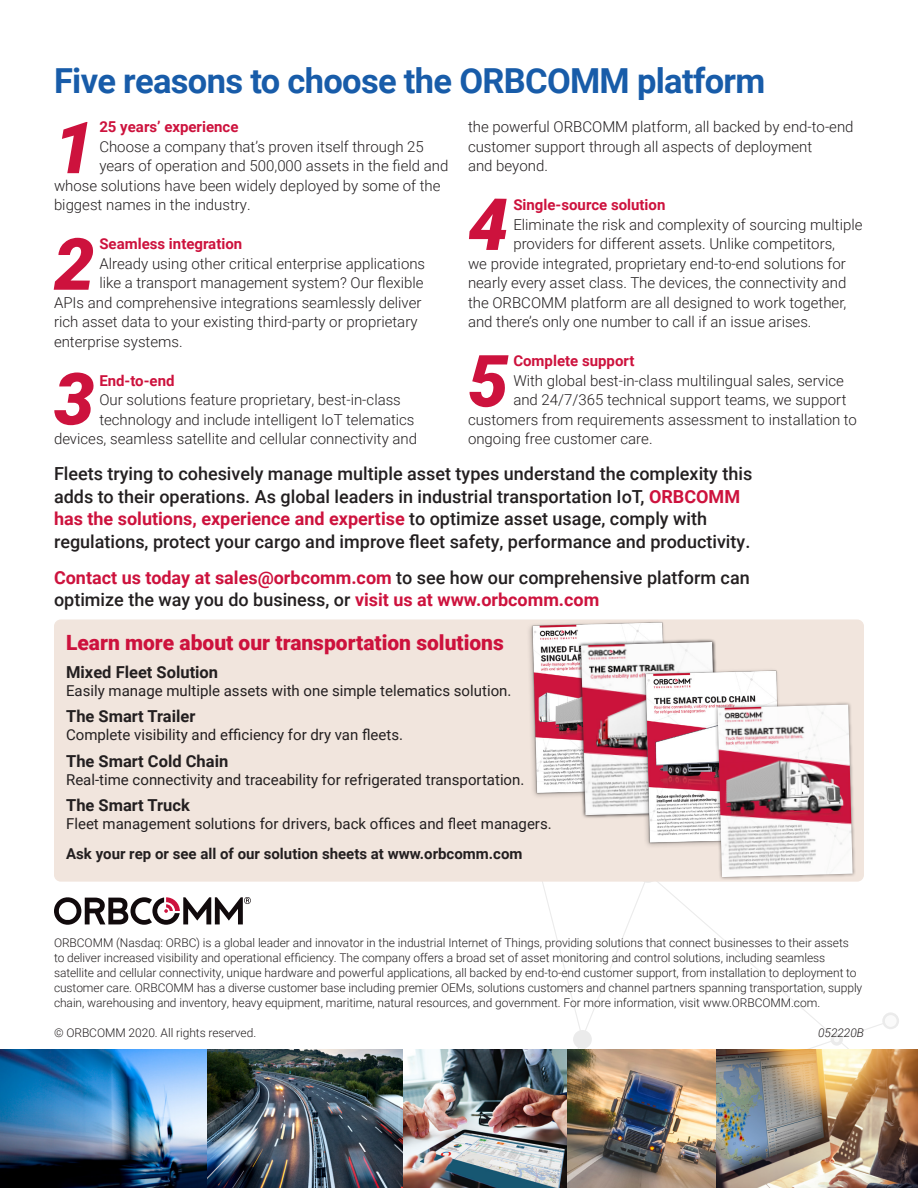
<style>
.page{position:relative;width:918px;height:1188px;background:#fff}
.page>*{position:absolute;margin:0;border:0;box-sizing:border-box;transform-origin:0 0}
._2020_-_5_Reasons{font:italic 900 72px "Roboto";color:#cd123d}
._2020_-_Blue_Heading{font:700 34.5px "Roboto";letter-spacing:-.02em;color:#185ca9}
._2020_-_CTA_on_Back{font:900 21px "Roboto";color:#cd123d}
._2020_-_CTA_on_Back-2{font:500 18px/22.5px "Roboto";color:#231f20}
._2020_-_CTA_on_Back-3{font:700 16.5px "Roboto";color:#231f20}
._2020_-_Body{font:300 15px/19.5px "Roboto";color:#231f20}
._2020_-_CTA_on_Back-4{font:15px "Roboto";color:#231f20}
._2020_-_Subhead_Body{font:700 15px "Roboto";color:#cd123d}
._2020_-_CTA_on_Back-5{font:700 15px "Roboto";color:#231f20}
._2020_-_Body-2{font:700 15px "Roboto";color:#cd123d}
._2020_-_Boilerplate{font:300 12px/15px "Roboto";letter-spacing:-.005em;color:#231f20}
._2020_-_Boilerplate-2{font:italic 300 12px "Roboto";letter-spacing:-.005em;color:#231f20}
.s1{font-weight:700;color:#cd123d}
</style>
<div class="page">
<img style="left:206px;top:1049px;width:198px;height:139px">
<svg style="left:54px;top:897px;width:197px;height:27px"></svg>
<img style="left:0;top:1049px;width:206px;height:139px">
<img style="left:404px;top:1049px;width:514px;height:139px">
<div style="left:54px;top:620px;width:810px;height:262px;background:#f1e5dd;border-radius:7px"></div>
<img style="left:529px;top:621px;width:135px;height:176px">
<svg style="left:578px;top:639px;width:137px;height:179px"></svg>
<img style="left:581px;top:642px;width:135px;height:173px">
<img style="left:640px;top:668px;width:138px;height:178px">
<div style="left:715px;top:701px;width:141px;height:179px;background:#231f20;opacity:.53"></div>
<img style="left:718px;top:705px;width:135px;height:172px">
<p class="_2020_-_Blue_Heading" style="left:54px;top:57px;width:713px">Five reasons to choose the ORBCOMM platform</p>
<p class="_2020_-_Subhead_Body" style="left:99px;top:116px;width:141px">25 years’ experience</p>
<p class="_2020_-_Body" style="left:99px;top:136px;width:326px">Choose a company that’s proven itself through 25</p>
<p class="_2020_-_Body" style="left:99px;top:155px;width:351px">years of operation and 500,000 assets in the field and</p>
<p class="_2020_-_Body" style="left:54px;top:175px;width:388px">whose solutions have been widely deployed by some of the</p>
<p class="_2020_-_Body" style="left:54px;top:194px;width:198px">biggest names in the industry.</p>
<p class="_2020_-_Subhead_Body" style="left:99px;top:233px;width:144px">Seamless integration</p>
<p class="_2020_-_Body" style="left:99px;top:253px;width:327px">Already using other critical enterprise applications</p>
<p class="_2020_-_Body" style="left:99px;top:272px;width:326px">like a transport management system? Our flexible</p>
<p class="_2020_-_Body" style="left:54px;top:292px;width:369px">APIs and comprehensive integrations seamlessly deliver</p>
<p class="_2020_-_Body" style="left:54px;top:311px;width:365px">rich asset data to your existing third-party or proprietary</p>
<p class="_2020_-_Body" style="left:54px;top:331px;width:130px">enterprise systems.</p>
<p class="_2020_-_Body-2" style="left:99px;top:370px;width:77px">End-to-end</p>
<p class="_2020_-_Body" style="left:99px;top:389px;width:303px">Our solutions feature proprietary, best-in-class</p>
<p class="_2020_-_Body" style="left:99px;top:409px;width:317px">technology and include intelligent IoT telematics</p>
<p class="_2020_-_Body" style="left:54px;top:428px;width:365px">devices, seamless satellite and cellular connectivity and</p>
<p class="_2020_-_Body" style="left:468px;top:116px;width:387px">the powerful ORBCOMM platform, all backed by end-to-end customer support through all aspects of deployment</p>
<p class="_2020_-_Body" style="left:468px;top:155px;width:82px">and beyond.</p>
<p class="_2020_-_Subhead_Body" style="left:513px;top:194px;width:154px">Single-source solution</p>
<p class="_2020_-_Body" style="left:513px;top:214px;width:351px">Eliminate the risk and complexity of sourcing multiple</p>
<p class="_2020_-_Body" style="left:513px;top:233px;width:323px">providers for different assets. Unlike competitors,</p>
<p class="_2020_-_Body" style="left:468px;top:253px;width:379px">we provide integrated, proprietary end-to-end solutions for</p>
<p class="_2020_-_Body" style="left:468px;top:272px;width:380px">nearly every asset class. The devices, the connectivity and</p>
<p class="_2020_-_Body" style="left:468px;top:292px;width:380px">the ORBCOMM platform are all designed to work together,</p>
<p class="_2020_-_Body" style="left:468px;top:311px;width:345px">and there’s only one number to call if an issue arises.</p>
<p class="_2020_-_Subhead_Body" style="left:513px;top:350px;width:123px">Complete support</p>
<p class="_2020_-_Body" style="left:513px;top:370px;width:332px">With global best-in-class multilingual sales, service</p>
<p class="_2020_-_Body" style="left:513px;top:389px;width:335px">and 24/7/365 technical support teams, we support</p>
<p class="_2020_-_Body" style="left:468px;top:409px;width:391px">customers from requirements assessment to installation to</p>
<p class="_2020_-_Body" style="left:468px;top:428px;width:186px">ongoing free customer care.</p>
<p class="_2020_-_5_Reasons" style="left:54px;top:97px;width:42px">1</p>
<p class="_2020_-_5_Reasons" style="left:468px;top:174px;width:42px">4</p>
<p class="_2020_-_5_Reasons" style="left:54px;top:214px;width:42px">2</p>
<p class="_2020_-_5_Reasons" style="left:468px;top:330px;width:42px">5</p>
<p class="_2020_-_5_Reasons" style="left:54px;top:348px;width:42px">3</p>
<p class="_2020_-_CTA_on_Back-2" style="left:54px;top:462px;width:700px">Fleets trying to cohesively manage multiple asset types understand the complexity this adds to their operations. As global leaders in industrial transportation IoT, <span class="s1">ORBCOMM has the solutions, experience and expertise</span> to optimize asset usage, comply with regulations, protect your cargo and improve fleet safety, performance and productivity.</p>
<p class="_2020_-_CTA_on_Back-2" style="left:54px;top:565px;width:697px"><span class="s1">Contact us today at sales@orbcomm.com</span> to see how our comprehensive platform can optimize the way you do business, or <span class="s1">visit us at www.orbcomm.com</span></p>
<p class="_2020_-_CTA_on_Back" style="left:66px;top:628px;width:439px">Learn more about our transportation solutions</p>
<p class="_2020_-_CTA_on_Back-3" style="left:66px;top:661px;width:154px">Mixed Fleet Solution</p>
<p class="_2020_-_CTA_on_Back-4" style="left:66px;top:680px;width:447px">Easily manage multiple assets with one simple telematics solution.</p>
<p class="_2020_-_CTA_on_Back-3" style="left:66px;top:705px;width:131px">The Smart Trailer</p>
<p class="_2020_-_CTA_on_Back-4" style="left:66px;top:725px;width:339px">Complete visibility and efficiency for dry van fleets.</p>
<p class="_2020_-_CTA_on_Back-3" style="left:66px;top:749px;width:164px">The Smart Cold Chain</p>
<p class="_2020_-_CTA_on_Back-4" style="left:66px;top:769px;width:460px">Real-time connectivity and traceability for refrigerated transportation.</p>
<p class="_2020_-_CTA_on_Back-3" style="left:66px;top:794px;width:125px">The Smart Truck</p>
<p class="_2020_-_CTA_on_Back-4" style="left:66px;top:813px;width:487px">Fleet management solutions for drivers, back offices and fleet managers.</p>
<p class="_2020_-_CTA_on_Back-5" style="left:66px;top:843px;width:458px">Ask your rep or see all of our solution sheets at www.orbcomm.com</p>
<p class="_2020_-_Boilerplate" style="left:54px;top:935px;width:810px">ORBCOMM (Nasdaq: ORBC) is a global leader and innovator in the industrial Internet of Things, providing solutions that connect businesses to their assets<br>to deliver increased visibility and operational efficiency. The company offers a broad set of asset monitoring and control solutions, including seamless satellite and cellular connectivity, unique hardware and powerful applications, all backed by end-to-end customer support, from installation to deployment to customer care. ORBCOMM has a diverse customer base including premier OEMs, solutions customers and channel partners spanning transportation, supply chain, warehousing and inventory, heavy equipment, maritime, natural resources, and government. For more information, visit www.ORBCOMM.com.</p>
<p class="_2020_-_Boilerplate" style="left:54px;top:1025px;width:204px">© ORBCOMM 2020. All rights reserved.</p>
<p class="_2020_-_Boilerplate-2" style="left:818px;top:1025px;width:47px">052220B</p>
</div>
